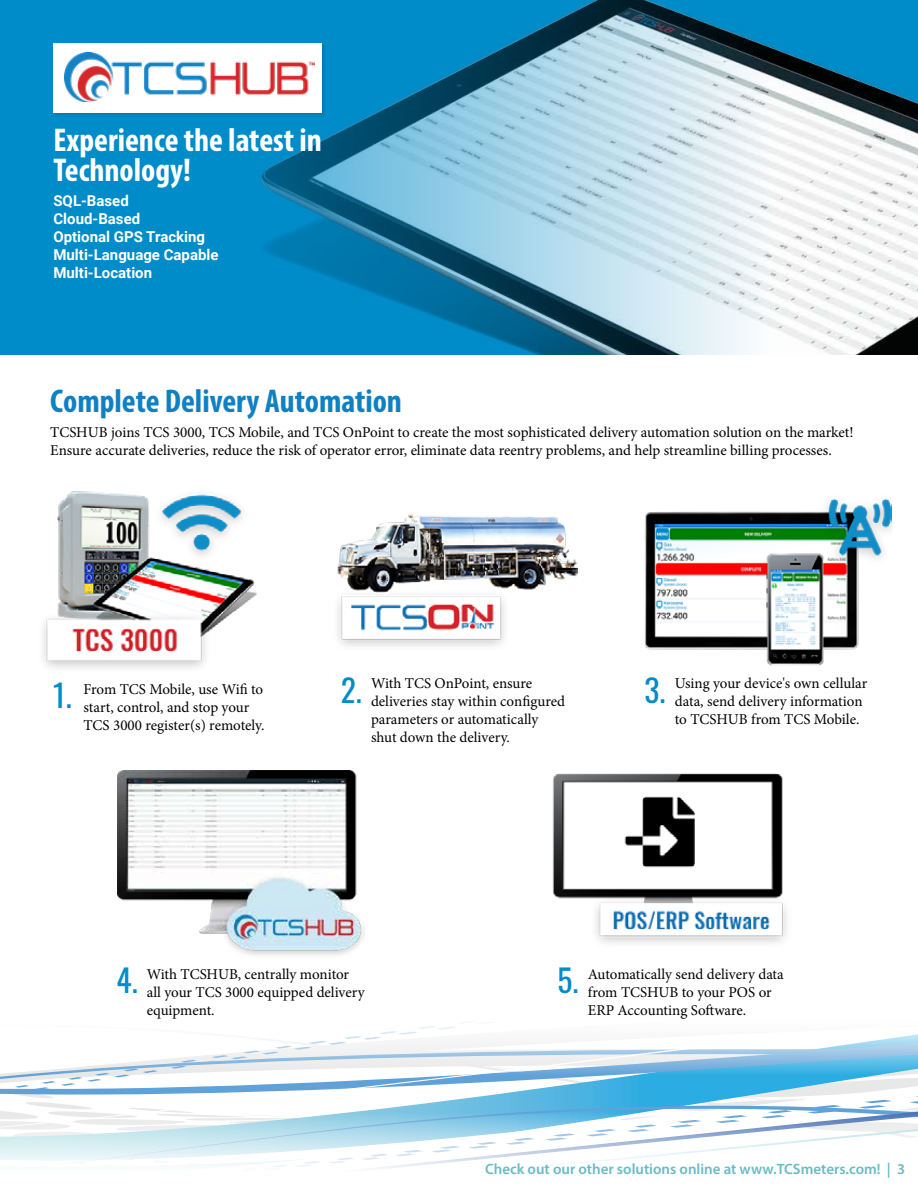
<style>
.page{position:relative;width:918px;height:1188px;background:#fff}
.page>*{position:absolute;margin:0;border:0;box-sizing:border-box;transform-origin:0 0}
.t1{font:700 condensed 33px/30px "Myriad Pro";color:#fff}
.t2{font:700 condensed 33px "Myriad Pro";color:#0f81c2}
.t3{font:31.5px "Oswald";color:#008bc9}
.t4{font:15px/18px "Minion Pro";letter-spacing:-.005em;color:#000}
.t5{font:700 15px/18px "Roboto";color:#fff}
.t6{font:600 15px "Myriad Pro";color:#69bcc5}
</style>
<div class="page">
<svg style="left:0;top:1087px;width:918px;height:21px"></svg>
<svg style="left:0;top:1108px;width:918px;height:60px"></svg>
<div style="left:0;top:0;width:918px;height:354px;background:#008bc9"></div>
<svg style="left:0;top:1026px;width:918px;height:61px"></svg>
<img style="left:252px;top:0;width:666px;height:355px">
<div style="left:52px;top:43px;width:274px;height:75px;background:#000;opacity:.14"></div>
<div style="left:53px;top:44px;width:269px;height:69px;background:#fff"></div>
<img style="left:64px;top:52px;width:250px;height:49px">
<img style="left:43px;top:491px;width:214px;height:177px">
<img style="left:337px;top:514px;width:241px;height:132px">
<img style="left:645px;top:498px;width:246px;height:168px">
<img style="left:117px;top:771px;width:247px;height:184px">
<img style="left:552px;top:773px;width:235px;height:171px">
<h1 class="t1" style="left:53px;top:124px;width:270px">Experience the latest in<br>Technology!</h1>
<p class="t5" style="left:53px;top:191px;width:167px">SQL-Based<br>Cloud-Based<br>Optional GPS Tracking<br>Multi-Language Capable<br>Multi-Location</p>
<h1 class="t2" style="left:50px;top:380px;width:353px">Complete Delivery Automation</h1>
<p class="t4" style="left:50px;top:423px;width:805px">TCSHUB joins TCS 3000, TCS Mobile, and TCS OnPoint to create the most sophisticated delivery automation solution on the market!<br>Ensure accurate deliveries, reduce the risk of operator error, eliminate data reentry problems, and help streamline billing processes.</p>
<h2 class="t3" style="left:53px;top:667px;width:20px">1.</h2>
<p class="t4" style="left:84px;top:680px;width:182px">From TCS Mobile, use Wifi to start, control, and stop your<br>TCS 3000 register(s) remotely.</p>
<h2 class="t3" style="left:341px;top:662px;width:22px">2.</h2>
<p class="t4" style="left:371px;top:675px;width:196px">With TCS OnPoint, ensure deliveries stay within configured parameters or automatically shut down the delivery.</p>
<h2 class="t3" style="left:645px;top:662px;width:22px">3.</h2>
<p class="t4" style="left:675px;top:675px;width:194px">Using your device's own cellular data, send delivery information to TCSHUB from TCS Mobile.</p>
<h2 class="t3" style="left:116px;top:952px;width:23px">4.</h2>
<p class="t4" style="left:147px;top:965px;width:220px">With TCSHUB, centrally monitor all your TCS 3000 equipped delivery equipment.</p>
<h2 class="t3" style="left:558px;top:953px;width:22px">5.</h2>
<p class="t4" style="left:588px;top:965px;width:198px">Automatically send delivery data from TCSHUB to your POS or<br>ERP Accounting Software.</p>
<p class="t6" style="left:485px;top:1159px;width:421px">Check out our other solutions online at www.TCSmeters.com! | 3</p>
</div>
